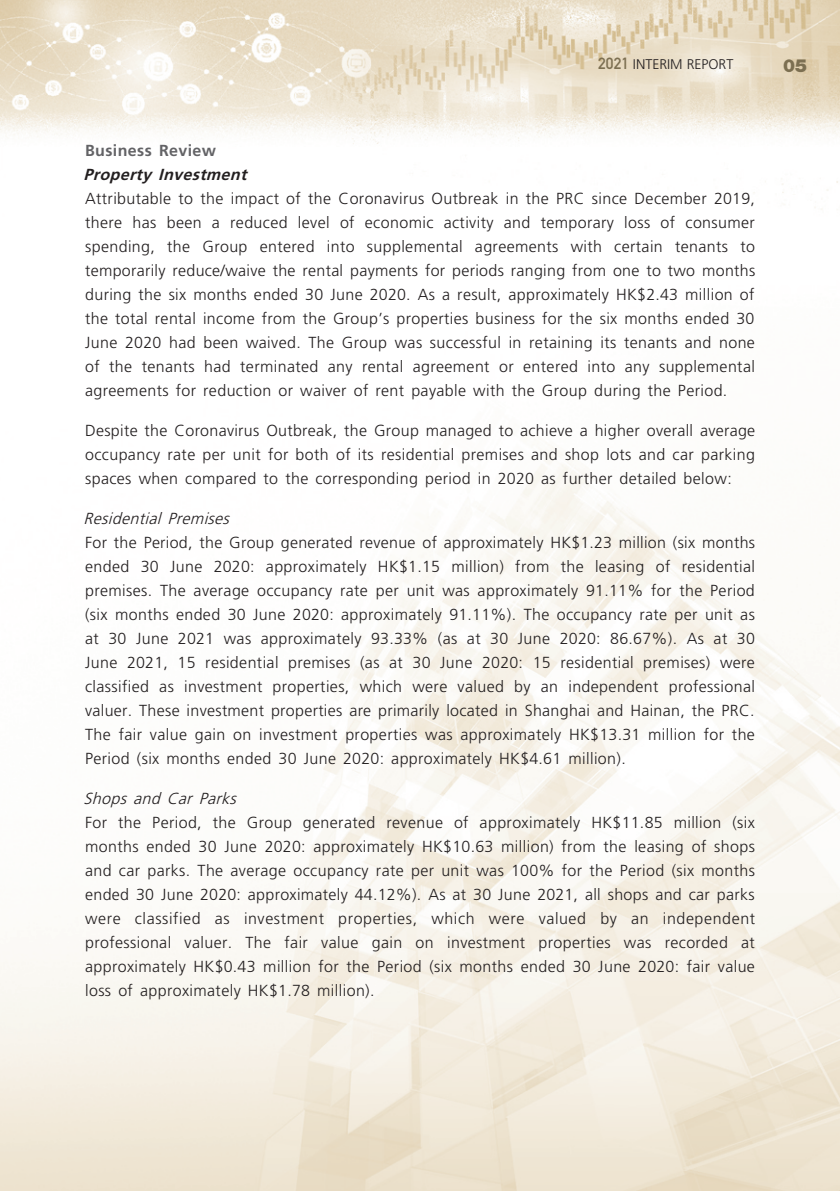
<style>
.page{position:relative;width:840px;height:1191px;background:#fff}
.page>*{position:absolute;margin:0;border:0;box-sizing:border-box;transform-origin:0 0}
.t1{font:900 18px "Helvetica Neue LT Std";color:#7c6f51}
._01_Body_Text{font:300 16px/24px "Frutiger LT Std";letter-spacing:.025em;color:#231f20;text-align:justify}
._06_______H4{font:italic 300 16px "Frutiger LT Std";color:#231f20}
._05_____H3{font:italic 700 16px "Frutiger LT Std";color:#231f20}
._04___H2{font:700 16px "Frutiger LT Std";letter-spacing:.025em;color:#636366}
.t2{font:300 14px "Frutiger LT Std";color:#231f20}
.s1{font-family:"DIN Mittelschrift Std";font-weight:400;font-size:16px;color:#7c6f51}
</style>
<div class="page">
<img style="left:0;top:0;width:839px;height:1191px">
<p class="t2" style="left:598px;top:56px;width:137px"><span class="s1">2021</span> INTERIM REPORT</p>
<p class="t1" style="left:782px;top:55px;width:26px">05</p>
<p class="_04___H2" style="left:85px;top:141px;width:132px">Business Review</p>
<p class="_05_____H3" style="left:83px;top:165px;width:169px">Property Investment</p>
<p class="_01_Body_Text" style="left:85px;top:187px;width:671px">Attributable to the impact of the Coronavirus Outbreak in the PRC since December 2019, there has been a reduced level of economic activity and temporary loss of consumer spending, the Group entered into supplemental agreements with certain tenants to temporarily reduce/waive the rental payments for periods ranging from one to two months during the six months ended 30 June 2020. As a result, approximately HK$2.43 million of the total rental income from the Group’s properties business for the six months ended 30<br>June 2020 had been waived. The Group was successful in retaining its tenants and none of the tenants had terminated any rental agreement or entered into any supplemental agreements for reduction or waiver of rent payable with the Group during the Period.</p>
<p class="_01_Body_Text" style="left:85px;top:419px;width:671px">Despite the Coronavirus Outbreak, the Group managed to achieve a higher overall average occupancy rate per unit for both of its residential premises and shop lots and car parking spaces when compared to the corresponding period in 2020 as further detailed below:</p>
<p class="_06_______H4" style="left:83px;top:509px;width:152px">Residential Premises</p>
<p class="_01_Body_Text" style="left:85px;top:531px;width:671px">For the Period, the Group generated revenue of approximately HK$1.23 million (six months ended 30 June 2020: approximately HK$1.15 million) from the leasing of residential premises. The average occupancy rate per unit was approximately 91.11% for the Period (six months ended 30 June 2020: approximately 91.11%). The occupancy rate per unit as at 30 June 2021 was approximately 93.33% (as at 30 June 2020: 86.67%). As at 30<br>June 2021, 15 residential premises (as at 30 June 2020: 15 residential premises) were classified as investment properties, which were valued by an independent professional valuer. These investment properties are primarily located in Shanghai and Hainan, the PRC.<br>The fair value gain on investment properties was approximately HK$13.31 million for the Period (six months ended 30 June 2020: approximately HK$4.61 million).</p>
<p class="_06_______H4" style="left:83px;top:789px;width:159px">Shops and Car Parks</p>
<p class="_01_Body_Text" style="left:85px;top:811px;width:671px">For the Period, the Group generated revenue of approximately HK$11.85 million (six months ended 30 June 2020: approximately HK$10.63 million) from the leasing of shops and car parks. The average occupancy rate per unit was 100% for the Period (six months ended 30 June 2020: approximately 44.12%). As at 30 June 2021, all shops and car parks were classified as investment properties, which were valued by an independent professional valuer. The fair value gain on investment properties was recorded at approximately HK$0.43 million for the Period (six months ended 30 June 2020: fair value loss of approximately HK$1.78 million).</p>
</div>
